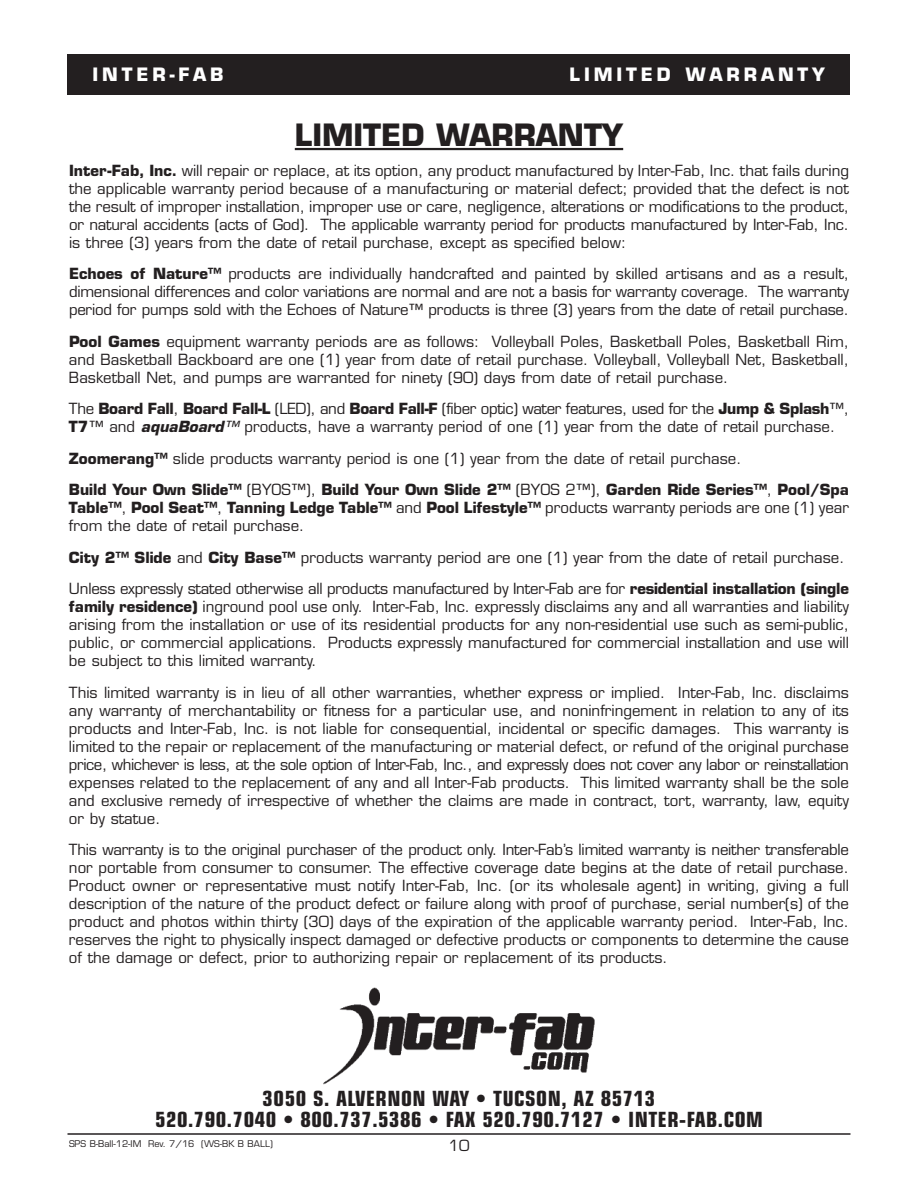
<style>
.page{position:relative;width:918px;height:1188px;background:#fff}
.page>*{position:absolute;margin:0;border:0;box-sizing:border-box;transform-origin:0 0}
.t1{font:700 30px "Eurostile";color:#231f20}
.t2{font:700 condensed 21px/21.1px "Eurostile";letter-spacing:.025em;color:#231f20;text-align:center}
.t3{font:700 18px "Eurostile";letter-spacing:.215em;color:#fff}
.t4{font:15px/18px "Eurostile";color:#231f20;text-align:justify}
.t5{font:9px "Eurostile";color:#231f20}
.s1{font-weight:700}
.s2{font-weight:700;font-style:italic}
.s3{font-style:italic}
</style>
<div class="page">
<div style="left:68px;top:54px;width:782px;height:40px;background:#231f20"></div>
<hr style="left:68px;top:1133px;width:782px;height:2px;background:#231f20">
<img style="left:323px;top:988px;width:272px;height:97px">
<hr style="left:295px;top:148px;width:328px;height:2px;background:#231f20">
<p class="t3" style="left:92px;top:67px;width:133px">INTER-FAB</p>
<p class="t3" style="left:570px;top:67px;width:257px">LIMITED WARRANTY</p>
<h1 class="t1" style="left:295px;top:123px;width:330px">LIMITED WARRANTY</h1>
<p class="t4" style="left:69px;top:163px;width:782px"><span class="s1">Inter-Fab, Inc.</span> will repair or replace, at its option, any product manufactured by Inter-Fab, Inc. that fails during the applicable warranty period because of a manufacturing or material defect; provided that the defect is not the result of improper installation, improper use or care, negligence, alterations or modifications to the product, or natural accidents (acts of God). The applicable warranty period for products manufactured by Inter-Fab, Inc. is three (3) years from the date of retail purchase, except as specified below:</p>
<p class="t4" style="left:69px;top:266px;width:782px"><span class="s1">Echoes of Nature™</span> products are individually handcrafted and painted by skilled artisans and as a result, dimensional differences and color variations are normal and are not a basis for warranty coverage. The warranty period for pumps sold with the Echoes of Nature™ products is three (3) years from the date of retail purchase.</p>
<p class="t4" style="left:69px;top:334px;width:782px"><span class="s1">Pool Games</span> equipment warranty periods are as follows: Volleyball Poles, Basketball Poles, Basketball Rim, and Basketball Backboard are one (1) year from date of retail purchase. Volleyball, Volleyball Net, Basketball, Basketball Net, and pumps are warranted for ninety (90) days from date of retail purchase.</p>
<p class="t4" style="left:69px;top:401px;width:781px">The <span class="s1">Board Fall</span>, <span class="s1">Board Fall-L</span> (LED), and <span class="s1">Board Fall-F</span> (fiber optic) water features, used for the <span class="s1">Jump &amp; Splash</span>™,<br><span class="s1">T7</span>™ and <span class="s2">aquaBoard</span><span class="s3">™</span> products, have a warranty period of one (1) year from the date of retail purchase.</p>
<p class="t4" style="left:69px;top:444px;width:782px;line-height:31.5px"><span class="s1">Zoomerang™</span> slide products warranty period is one (1) year from the date of retail purchase.<br><span class="s1">Build Your Own Slide™</span> (BYOS™), <span class="s1">Build Your Own Slide 2™</span> (BYOS 2™), <span class="s1">Garden Ride Series™</span>, <span class="s1">Pool/Spa</span></p>
<p class="t4" style="left:69px;top:500px;width:782px"><span class="s1">Table™</span>, <span class="s1">Pool Seat™</span>, <span class="s1">Tanning Ledge Table™</span> and <span class="s1">Pool Lifestyle™</span> products warranty periods are one (1) year from the date of retail purchase.</p>
<p class="t4" style="left:69px;top:543px;width:782px;line-height:31.5px"><span class="s1">City 2™ Slide</span> and <span class="s1">City Base™</span> products warranty period are one (1) year from the date of retail purchase.<br>Unless expressly stated otherwise all products manufactured by Inter-Fab are for <span class="s1">residential installation (single</span></p>
<p class="t4" style="left:69px;top:599px;width:782px"><span class="s1">family residence)</span> inground pool use only. Inter-Fab, Inc. expressly disclaims any and all warranties and liability arising from the installation or use of its residential products for any non-residential use such as semi-public, public, or commercial applications. Products expressly manufactured for commercial installation and use will be subject to this limited warranty.</p>
<p class="t4" style="left:69px;top:685px;width:782px">This limited warranty is in lieu of all other warranties, whether express or implied. Inter-Fab, Inc. disclaims any warranty of merchantability or fitness for a particular use, and noninfringement in relation to any of its products and Inter-Fab, Inc. is not liable for consequential, incidental or specific damages. This warranty is limited to the repair or replacement of the manufacturing or material defect, or refund of the original purchase price, whichever is less, at the sole option of Inter-Fab, Inc., and expressly does not cover any labor or reinstallation expenses related to the replacement of any and all Inter-Fab products. This limited warranty shall be the sole and exclusive remedy of irrespective of whether the claims are made in contract, tort, warranty, law, equity or by statue.</p>
<p class="t4" style="left:69px;top:842px;width:782px">This warranty is to the original purchaser of the product only. Inter-Fab’s limited warranty is neither transferable nor portable from consumer to consumer. The effective coverage date begins at the date of retail purchase.<br>Product owner or representative must notify Inter-Fab, Inc. (or its wholesale agent) in writing, giving a full description of the nature of the product defect or failure along with proof of purchase, serial number(s) of the product and photos within thirty (30) days of the expiration of the applicable warranty period. Inter-Fab, Inc. reserves the right to physically inspect damaged or defective products or components to determine the cause of the damage or defect, prior to authorizing repair or replacement of its products.</p>
<h2 class="t2" style="left:155px;top:1089px;width:609px">3050 S. ALVERNON WAY • TUCSON, AZ 85713<br>520.790.7040 • 800.737.5386 • FAX 520.790.7127 • INTER-FAB.COM</h2>
<p class="t5" style="left:69px;top:1140px;width:205px">SPS B-Ball-12-IM Rev. 7/16 (WS-BK B BALL)</p>
<p class="t4" style="left:449px;top:1138px;width:22px">10</p>
</div>
